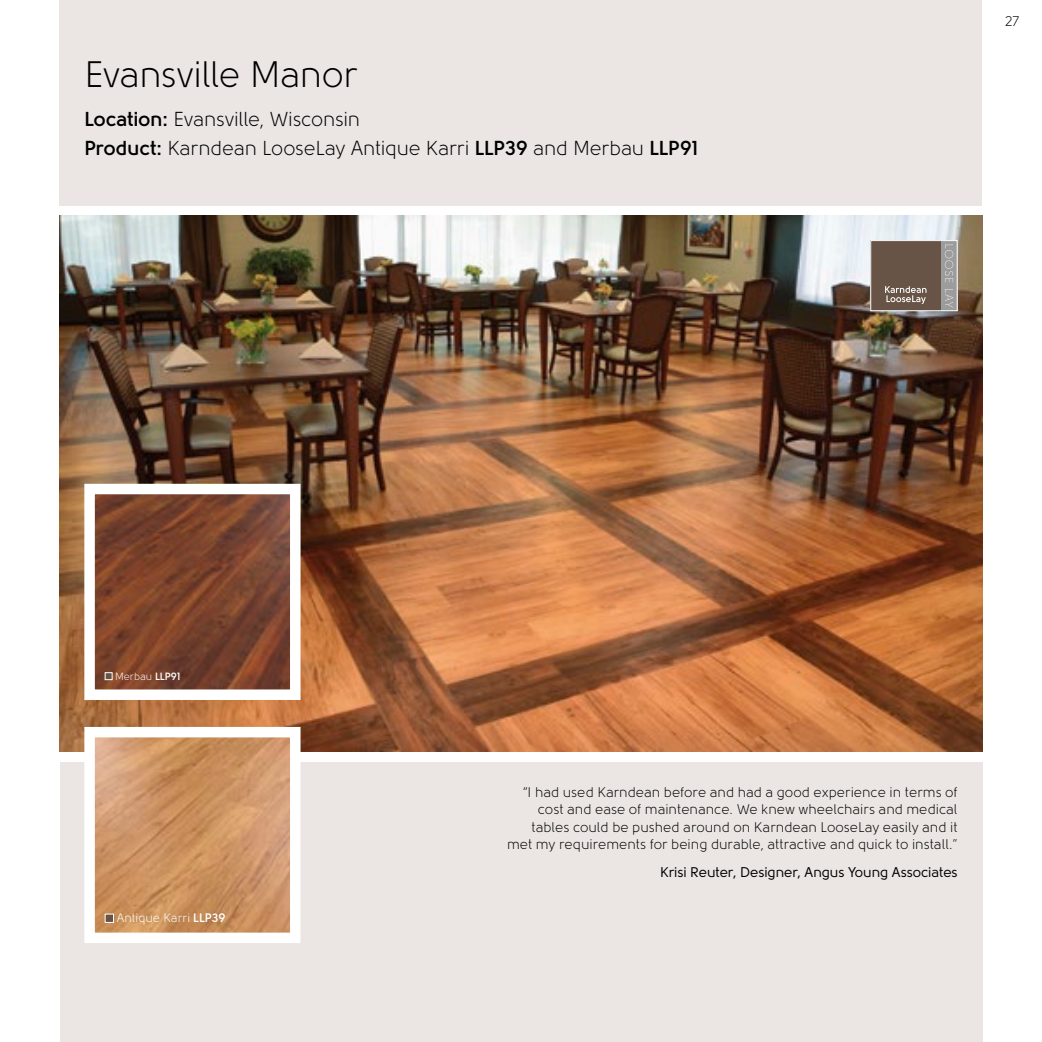
<style>
.page{position:relative;width:1042px;height:1042px;background:#fff}
.page>*{position:absolute;margin:0;border:0;box-sizing:border-box;transform-origin:0 0}
.t1{font:36.75px "Solomon";letter-spacing:-.015em;color:#000}
.t2{font:20.12px/29.1px "Solomon";letter-spacing:-.01em;color:#000}
.t3{font:14px/17.5px "Solomon";color:#000;text-align:right}
.t4{font:14px "Solomon";color:#000}
.t5{font:12.25px "Solomon";color:#fff}
.t6{font:10.5px "Solomon";color:#fff}
.s1{font-weight:700}
</style>
<div class="page">
<div style="left:60px;top:0;width:922px;height:205px;background:#ebe6e3"></div>
<div style="left:60px;top:762px;width:922px;height:280px;background:#ebe6e3"></div>
<img style="left:60px;top:215px;width:922px;height:537px">
<img style="left:95px;top:738px;width:194px;height:194px">
<div style="left:84px;top:727px;width:216px;height:216px;border:10px solid #fff"></div>
<div style="left:105px;top:914px;width:9px;height:8px;background:#675446;border:1px solid #fff"></div>
<img style="left:95px;top:495px;width:194px;height:194px">
<div style="left:84px;top:484px;width:216px;height:216px;border:10px solid #fff"></div>
<div style="left:105px;top:672px;width:7px;height:8px;background:#675446;border:1px solid #fff"></div>
<div style="left:941px;top:241px;width:16px;height:70px;background:#9c9c9c"></div>
<svg style="left:945px;top:245px;width:8px;height:37px"></svg>
<svg style="left:945px;top:289px;width:8px;height:19px"></svg>
<div style="left:871px;top:241px;width:70px;height:70px;background:#675446"></div>
<svg style="left:885px;top:286px;width:41px;height:18px"></svg>
<div style="left:870px;top:240px;width:87px;height:71px;border:1px solid #fff"></div>
<h1 class="t1" style="left:84px;top:55px;width:275px">Evansville Manor</h1>
<h2 class="t2" style="left:84px;top:105px;width:615px"><span class="s1">Location:</span> Evansville, Wisconsin<br><span class="s1">Product:</span> Karndean LooseLay Antique Karri <span class="s1">LLP39</span> and Merbau <span class="s1">LLP91</span></h2>
<p class="t3" style="left:1005px;top:13px;width:16px">27</p>
<p class="t6" style="left:115px;top:670px;width:67px">Merbau <span class="s1">LLP91</span></p>
<p class="t5" style="left:117px;top:911px;width:110px">Antique Karri <span class="s1">LLP39</span></p>
<p class="t3" style="left:507px;top:783px;width:452px">“I had used Karndean before and had a good experience in terms of cost and ease of maintenance. We knew wheelchairs and medical tables could be pushed around on Karndean LooseLay easily and it met my requirements for being durable, attractive and quick to install.”</p>
<p class="t4" style="left:660px;top:864px;width:299px">Krisi Reuter, Designer, Angus Young Associates</p>
</div>
